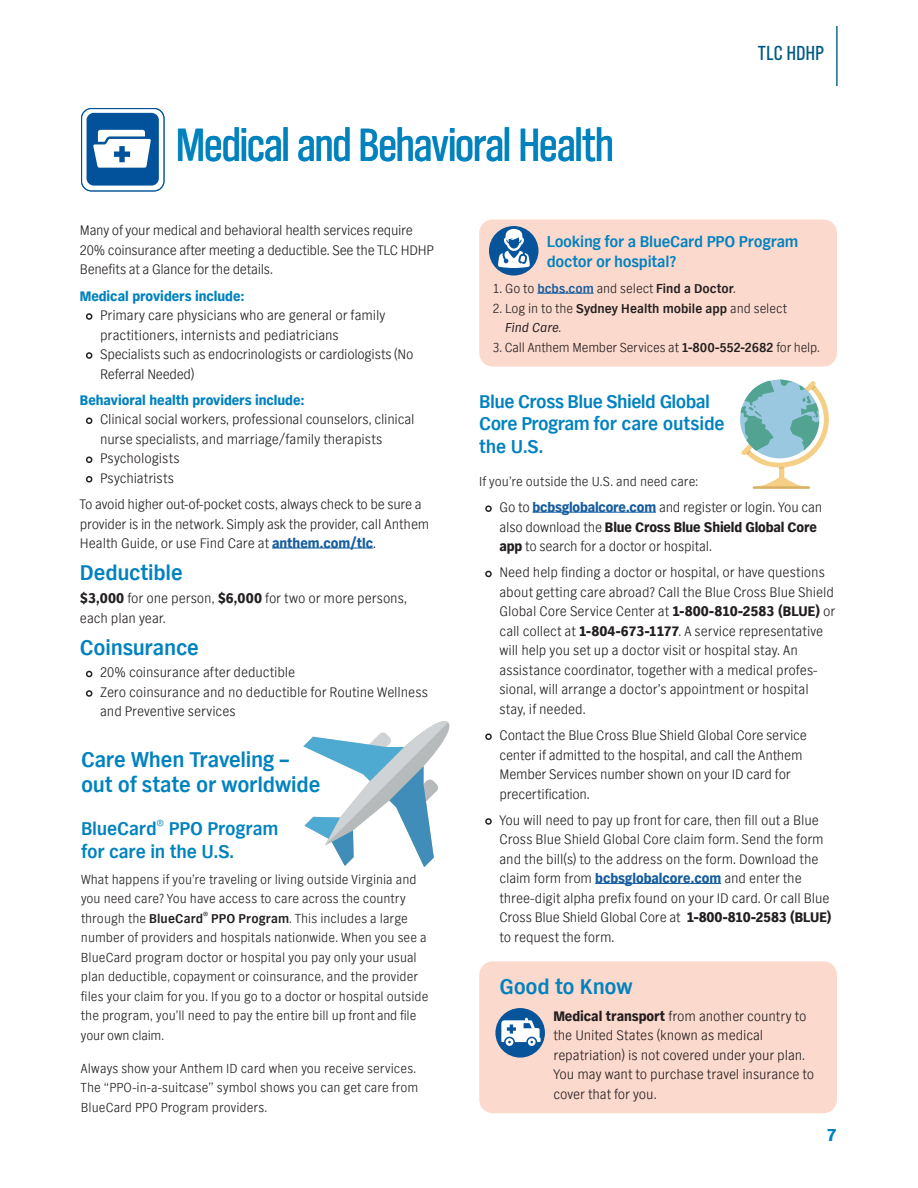
<style>
.page{position:relative;width:918px;height:1188px;background:#fff}
.page>*{position:absolute;margin:0;border:0;box-sizing:border-box;transform-origin:0 0}
.t1{font:48px "TV Nord EF Regular Con";letter-spacing:-.035em;color:#0082bf}
.t2{font:700 22.5px/25.5px "TV Nord EF";letter-spacing:-.01em;color:#0082bf}
.t3{font:21px "TV Nord EF Regular Con";letter-spacing:-.015em;color:#005983}
.t4{font:700 19.5px/22.5px "TV Nord EF";letter-spacing:-.015em;color:#0082bf}
.t5{font:900 18px "TV Nord EF";color:#0082bf}
.t6{font:700 16.5px/19.5px "TV Nord EF";letter-spacing:-.015em;color:#0082bf}
.t7{font:300 14.25px/19.5px "TV Nord EF";letter-spacing:-.005em;color:#231f20}
.t8{font:900 14.25px "TV Nord EF";letter-spacing:-.005em;color:#0082bf}
.t9{font:300 13.5px/19.5px "TV Nord EF";letter-spacing:.005em;color:#231f20}
.s1{font-weight:900;font-size:15px}
.s2{font-weight:900;color:#175d9e}
.s3{font-weight:900}
.s4{font-weight:700}
.s5{font-weight:700;color:#175d9e}
.s6{font-weight:400;font-style:italic}
</style>
<div class="page">
<hr style="left:836px;top:26px;width:2px;height:60px;background:#005983">
<hr style="left:272px;top:548px;width:101px;height:1px;background:#175d9e">
<svg style="left:81px;top:108px;width:84px;height:83px"></svg>
<div style="left:479px;top:961px;width:358px;height:152px;background:#fcd9cd;border-radius:14px"></div>
<div style="left:495px;top:1008px;width:50px;height:50px;background:#07549a;border-radius:50%"></div>
<svg style="left:501px;top:1018px;width:40px;height:28px"></svg>
<div style="left:479px;top:219px;width:358px;height:148px;background:#fcd9cd;border-radius:14px"></div>
<div style="left:489px;top:226px;width:49px;height:50px;background:#07549a;border-radius:50%"></div>
<svg style="left:498px;top:229px;width:32px;height:39px"></svg>
<hr style="left:753px;top:486px;width:57px;height:3px;background:#d8b064">
<svg style="left:740px;top:380px;width:89px;height:108px"></svg>
<svg style="left:303px;top:721px;width:146px;height:146px"></svg>
<hr style="left:537px;top:293px;width:57px;height:1px;background:#175d9e">
<hr style="left:533px;top:512px;width:123px;height:1px;background:#175d9e">
<hr style="left:595px;top:883px;width:126px;height:1px;background:#175d9e">
<h1 class="t1" style="left:176px;top:119px;width:441px">Medical and Behavioral Health</h1>
<h3 class="t3" style="left:758px;top:42px;width:67px">TLC HDHP</h3>
<p class="t7" style="left:80px;top:221px;width:355px">Many of your medical and behavioral health services require<br>20% coinsurance after meeting a deductible. See the TLC HDHP<br>Benefits at a Glance for the details.</p>
<p class="t8" style="left:80px;top:287px;width:166px">Medical providers include:</p>
<p class="t7" style="left:100px;top:306px;width:287px;text-indent:-14px"><span class="s1">•</span> Primary care physicians who are general or family practitioners, internists and pediatricians</p>
<p class="t7" style="left:100px;top:345px;width:315px;text-indent:-14px"><span class="s1">•</span> Specialists such as endocrinologists or cardiologists (No<br>Referral Needed)</p>
<p class="t8" style="left:80px;top:392px;width:226px">Behavioral health providers include:</p>
<p class="t7" style="left:100px;top:410px;width:316px;text-indent:-14px"><span class="s1">•</span> Clinical social workers, professional counselors, clinical nurse specialists, and marriage/family therapists</p>
<p class="t7" style="left:87px;top:449px;width:94px"><span class="s1">•</span> Psychologists</p>
<p class="t7" style="left:80px;top:465px;width:343px;line-height:26.2px;text-indent:7px"><span class="s1">•</span> Psychiatrists<br>To avoid higher out-of-pocket costs, always check to be sure a</p>
<p class="t7" style="left:80px;top:514px;width:351px">provider is in the network. Simply ask the provider, call Anthem<br>Health Guide, or use Find Care at <span class="s2">anthem.com/tlc</span>.</p>
<h2 class="t2" style="left:80px;top:561px;width:104px">Deductible</h2>
<p class="t7" style="left:80px;top:589px;width:329px"><span class="s3">$3,000</span> for one person, <span class="s3">$6,000</span> for two or more persons, each plan year.</p>
<h2 class="t2" style="left:80px;top:635px;width:121px">Coinsurance</h2>
<p class="t7" style="left:87px;top:663px;width:210px"><span class="s1">•</span> 20% coinsurance after deductible</p>
<p class="t7" style="left:100px;top:683px;width:329px;text-indent:-14px"><span class="s1">•</span> Zero coinsurance and no deductible for Routine Wellness and Preventive services</p>
<h2 class="t2" style="left:81px;top:747px;width:241px">Care When Traveling – out of state or worldwide</h2>
<h3 class="t4" style="left:81px;top:818px;width:199px">BlueCard<sup>®</sup> PPO Program for care in the U.S.</h3>
<p class="t9" style="left:81px;top:870px;width:349px">What happens if you’re traveling or living outside Virginia and you need care? You have access to care across the country through the <span class="s4">BlueCard</span><sup>®</sup> <span class="s4">PPO Program</span>. This includes a large number of providers and hospitals nationwide. When you see a BlueCard program doctor or hospital you pay only your usual plan deductible, copayment or coinsurance, and the provider files your claim for you. If you go to a doctor or hospital outside the program, you’ll need to pay the entire bill up front and file your own claim.</p>
<p class="t9" style="left:81px;top:1059px;width:339px">Always show your Anthem ID card when you receive services.<br>The “PPO-in-a-suitcase” symbol shows you can get care from<br>BlueCard PPO Program providers.</p>
<p class="t6" style="left:547px;top:233px;width:253px">Looking for a BlueCard PPO Program doctor or hospital?</p>
<p class="t9" style="left:493px;top:279px;width:243px">1. Go to <span class="s5">bcbs.com</span> and select <span class="s4">Find a Doctor</span>.</p>
<p class="t9" style="left:505px;top:299px;width:283px;text-indent:-12px">2. Log in to the <span class="s4">Sydney Health mobile app</span> and select<br><span class="s6">Find Care</span>.</p>
<p class="t9" style="left:493px;top:338px;width:329px">3. Call Anthem Member Services at <span class="s4">1-800-552-2682</span> for help.</p>
<h3 class="t4" style="left:479px;top:391px;width:247px">Blue Cross Blue Shield Global<br>Core Program for care outside the U.S.</h3>
<p class="t9" style="left:479px;top:472px;width:220px">If you’re outside the U.S. and need care:</p>
<p class="t7" style="left:500px;top:498px;width:324px;text-indent:-14px"><span class="s1">•</span> Go to <span class="s2">bcbsglobalcore.com</span> and register or login. You can also download the <span class="s3">Blue Cross Blue Shield Global Core app</span> to search for a doctor or hospital.</p>
<p class="t7" style="left:500px;top:563px;width:337px;text-indent:-14px"><span class="s1">•</span> Need help finding a doctor or hospital, or have questions about getting care abroad? Call the Blue Cross Blue Shield Global Core Service Center at <span class="s3">1-800-810-2583 (BLUE)</span> or call collect at <span class="s3">1-804-673-1177</span>. A service representative will help you set up a doctor visit or hospital stay. An assistance coordinator, together with a medical profes&shy;sional, will arrange a doctor’s appointment or hospital stay, if needed.</p>
<p class="t7" style="left:500px;top:726px;width:309px;text-indent:-14px"><span class="s1">•</span> Contact the Blue Cross Blue Shield Global Core service center if admitted to the hospital, and call the Anthem Member Services number shown on your ID card for precertification.</p>
<p class="t7" style="left:500px;top:811px;width:334px;text-indent:-14px"><span class="s1">•</span> You will need to pay up front for care, then fill out a Blue Cross Blue Shield Global Core claim form. Send the form and the bill(s) to the address on the form. Download the claim form from <span class="s2">bcbsglobalcore.com</span> and enter the three-digit alpha prefix found on your ID card. Or call Blue Cross Blue Shield Global Core at <span class="s3">1-800-810-2583 (BLUE) </span>to request the form.</p>
<h2 class="t2" style="left:500px;top:975px;width:135px">Good to Know</h2>
<p class="t7" style="left:554px;top:1006px;width:262px"><span class="s3">Medical transport</span> from another country to the United States (known as medical repatriation) is not covered under your plan.<br>You may want to purchase travel insurance to cover that for you.</p>
<p class="t5" style="left:827px;top:1124px;width:12px">7</p>
</div>
